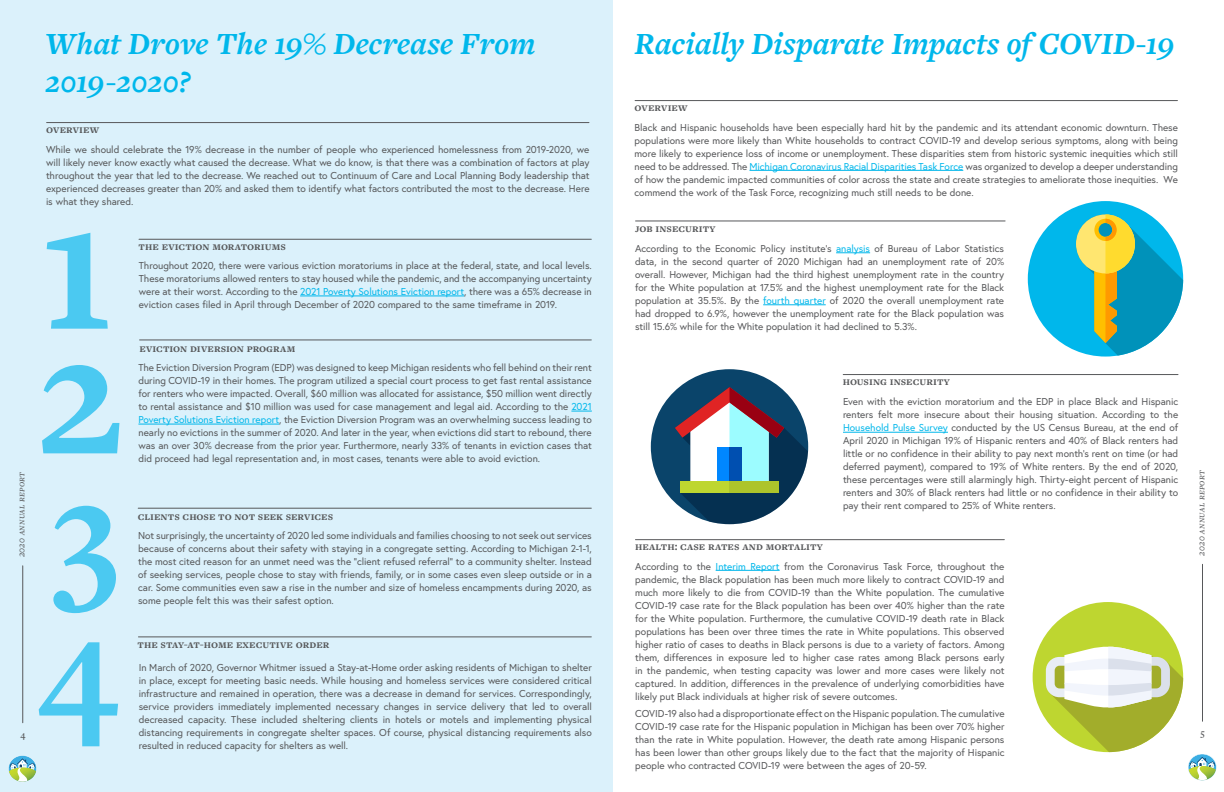
<style>
.page{position:relative;width:1224px;height:792px;background:#fff}
.page>*{position:absolute;margin:0;border:0;box-sizing:border-box;transform-origin:0 0}
.t1{font:700 195px "Freight Text Pro";color:#4bc9f1}
.t2{font:700 180px "Freight Text Pro";color:#4bc9f1}
.t3{font:700 155.4px "Freight Text Pro";color:#4bc9f1}
.t4{font:italic 700 32px/38px "Freight Text Pro";color:#00b7eb}
.t5{font:700 12px "Freight Text Pro";color:#57585a}
.t6{font:10px/13px "Europa";letter-spacing:-.005em;color:#57585a;text-align:justify}
.t7{font:italic 10px "Freight Text Pro";letter-spacing:.02em;color:#57585a}
.t8{font:600 10px "Freight Text Pro";color:#57585a}
.s1{color:#00b7eb}
</style>
<div class="page">
<div style="left:0;top:0;width:612px;height:792px;background:#dbf1fb"></div>
<hr style="left:22px;top:566px;width:1px;height:157px;background:#57585a">
<svg style="left:8px;top:755px;width:29px;height:27px"></svg>
<hr style="left:47px;top:122px;width:542px;height:1px;background:#57585a">
<hr style="left:300px;top:296px;width:164px;height:1px;background:#00b7eb">
<hr style="left:139px;top:239px;width:452px;height:1px;background:#57585a">
<svg style="left:571px;top:411px;width:21px;height:1px"></svg>
<hr style="left:138px;top:424px;width:141px;height:1px;background:#00b7eb">
<hr style="left:140px;top:339px;width:451px;height:1px;background:#57585a">
<hr style="left:138px;top:508px;width:453px;height:1px;background:#57585a">
<hr style="left:138px;top:636px;width:453px;height:1px;background:#57585a">
<hr style="left:1202px;top:564px;width:1px;height:157px;background:#57585a">
<hr style="left:836px;top:253px;width:34px;height:1px;background:#00b7eb">
<hr style="left:763px;top:305px;width:63px;height:1px;background:#00b7eb">
<hr style="left:843px;top:432px;width:105px;height:1px;background:#00b7eb">
<hr style="left:843px;top:374px;width:335px;height:1px;background:#57585a">
<hr style="left:716px;top:570px;width:64px;height:1px;background:#00b7eb">
<hr style="left:635px;top:539px;width:369px;height:1px;background:#57585a">
<hr style="left:636px;top:220px;width:369px;height:1px;background:#57585a">
<div style="left:1028px;top:201px;width:155px;height:156px;background:#00b7eb;border-radius:50%"></div>
<svg style="left:1076px;top:214px;width:107px;height:142px"></svg>
<div style="left:651px;top:369px;width:157px;height:155px;background:#0a446a;border-radius:50%"></div>
<svg style="left:675px;top:387px;width:133px;height:137px"></svg>
<div style="left:1033px;top:602px;width:150px;height:150px;background:#bed630;border-radius:50%"></div>
<svg style="left:1046px;top:646px;width:171px;height:135px"></svg>
<hr style="left:750px;top:170px;width:213px;height:1px;background:#00b7eb">
<hr style="left:635px;top:100px;width:542px;height:1px;background:#57585a">
<p class="t7" style="left:15px;top:557px;width:87px;rotate:-90deg">2020 annual report</p>
<p class="t8" style="left:20px;top:728px;width:7px">4</p>
<p class="t4" style="left:45px;top:24px;width:492px">What Drove The 19% Decrease From<br>2019-2020?</p>
<p class="t5" style="left:46px;top:121px;width:55px">overview</p>
<p class="t6" style="left:46px;top:142px;width:545px">While we should celebrate the 19% decrease in the number of people who experienced homelessness from 2019-2020, we will likely never know exactly what caused the decrease. What we do know, is that there was a combination of factors at play throughout the year that led to the decrease. We reached out to Continuum of Care and Local Planning Body leadership that experienced decreases greater than 20% and asked them to identify what factors contributed the most to the decrease. Here is what they shared.</p>
<p class="t1" style="left:40px;top:136px;width:76px">1</p>
<p class="t2" style="left:36px;top:275px;width:89px">2</p>
<p class="t3" style="left:52px;top:428px;width:70px">3</p>
<p class="t3" style="left:37px;top:564px;width:83px">4</p>
<p class="t5" style="left:139px;top:238px;width:149px">the eviction moratoriums</p>
<p class="t6" style="left:139px;top:259px;width:454px">Throughout 2020, there were various eviction moratoriums in place at the federal, state, and local levels.<br>These moratoriums allowed renters to stay housed while the pandemic, and the accompanying uncertainty were at their worst. According to the <span class="s1">2021 Poverty Solutions Eviction report</span>, there was a 65% decrease in eviction cases filed in April through December of 2020 compared to the same timeframe in 2019.</p>
<p class="t5" style="left:139px;top:340px;width:157px">eviction diversion program</p>
<p class="t6" style="left:138px;top:361px;width:455px">The Eviction Diversion Program (EDP) was designed to keep Michigan residents who fell behind on their rent during COVID-19 in their homes. The program utilized a special court process to get fast rental assistance for renters who were impacted. Overall, $60 million was allocated for assistance, $50 million went directly to rental assistance and $10 million was used for case management and legal aid. According to the <span class="s1">2021<br>Poverty Solutions Eviction report</span>, the Eviction Diversion Program was an overwhelming success leading to nearly no evictions in the summer of 2020. And later in the year, when evictions did start to rebound, there was an over 30% decrease from the prior year. Furthermore, nearly 33% of tenants in eviction cases that did proceed had legal representation and, in most cases, tenants were able to avoid eviction.</p>
<p class="t5" style="left:138px;top:508px;width:197px">clients chose to not seek services</p>
<p class="t6" style="left:138px;top:529px;width:455px">Not surprisingly, the uncertainty of 2020 led some individuals and families choosing to not seek out services because of concerns about their safety with staying in a congregate setting. According to Michigan 2-1-1, the most cited reason for an unmet need was the “client refused referral” to a community shelter. Instead of seeking services, people chose to stay with friends, family, or in some cases even sleep outside or in a car. Some communities even saw a rise in the number and size of homeless encampments during 2020, as some people felt this was their safest option.</p>
<p class="t5" style="left:138px;top:637px;width:193px">the stay-at-home executive order</p>
<p class="t6" style="left:139px;top:661px;width:455px">In March of 2020, Governor Whitmer issued a Stay-at-Home order asking residents of Michigan to shelter in place, except for meeting basic needs. While housing and homeless services were considered critical infrastructure and remained in operation, there was a decrease in demand for services. Correspondingly, service providers immediately implemented necessary changes in service delivery that led to overall decreased capacity. These included sheltering clients in hotels or motels and implementing physical distancing requirements in congregate shelter spaces. Of course, physical distancing requirements also resulted in reduced capacity for shelters as well.</p>
<p class="t4" style="left:634px;top:24px;width:542px">Racially Disparate Impacts of COVID-19</p>
<p class="t5" style="left:635px;top:99px;width:55px">overview</p>
<p class="t6" style="left:634px;top:120px;width:545px">Black and Hispanic households have been especially hard hit by the pandemic and its attendant economic downturn. These populations were more likely than White households to contract COVID-19 and develop serious symptoms, along with being more likely to experience loss of income or unemployment. These disparities stem from historic systemic inequities which still need to be addressed. The <span class="s1">Michigan Coronavirus Racial Disparities Task Force</span> was organized to develop a deeper understanding of how the pandemic impacted communities of color across the state and create strategies to ameliorate those inequities. We commend the work of the Task Force, recognizing much still needs to be done.</p>
<p class="t5" style="left:635px;top:221px;width:82px">job insecurity</p>
<p class="t6" style="left:635px;top:242px;width:371px">According to the Economic Policy institute's <span class="s1">analysis</span> of Bureau of Labor Statistics data, in the second quarter of 2020 Michigan had an unemployment rate of 20% overall. However, Michigan had the third highest unemployment rate in the country for the White population at 17.5% and the highest unemployment rate for the Black population at 35.5%. By the <span class="s1">fourth quarter</span> of 2020 the overall unemployment rate had dropped to 6.9%, however the unemployment rate for the Black population was still 15.6% while for the White population it had declined to 5.3%.</p>
<p class="t5" style="left:843px;top:373px;width:108px">housing insecurity</p>
<p class="t5" style="left:635px;top:538px;width:189px">health: case rates and mortality</p>
<p class="t6" style="left:843px;top:395px;width:337px">Even with the eviction moratorium and the EDP in place Black and Hispanic renters felt more insecure about their housing situation. According to the <span class="s1">Household Pulse Survey</span> conducted by the US Census Bureau, at the end of April 2020 in Michigan 19% of Hispanic renters and 40% of Black renters had little or no confidence in their ability to pay next month’s rent on time (or had deferred payment), compared to 19% of White renters. By the end of 2020, these percentages were still alarmingly high. Thirty-eight percent of Hispanic renters and 30% of Black renters had little or no confidence in their ability to pay their rent compared to 25% of White renters.</p>
<p class="t6" style="left:635px;top:559px;width:371px">According to the <span class="s1">Interim Report</span> from the Coronavirus Task Force, throughout the pandemic, the Black population has been much more likely to contract COVID-19 and much more likely to die from COVID-19 than the White population. The cumulative COVID-19 case rate for the Black population has been over 40% higher than the rate for the White population. Furthermore, the cumulative COVID-19 death rate in Black populations has been over three times the rate in White populations. This observed higher ratio of cases to deaths in Black persons is due to a variety of factors. Among them, differences in exposure led to higher case rates among Black persons early in the pandemic, when testing capacity was lower and more cases were likely not captured. In addition, differences in the prevalence of underlying comorbidities have likely put Black individuals at higher risk of severe outcomes.</p>
<p class="t6" style="left:635px;top:707px;width:371px">COVID-19 also had a disproportionate effect on the Hispanic population. The cumulative COVID-19 case rate for the Hispanic population in Michigan has been over 70% higher than the rate in White population. However, the death rate among Hispanic persons has been lower than other groups likely due to the fact that the majority of Hispanic people who contracted COVID-19 were between the ages of 20-59.</p>
<p class="t7" style="left:1195px;top:556px;width:87px;rotate:-90deg">2020 annual report</p>
<p class="t8" style="left:1200px;top:726px;width:6px">5</p>
</div>
